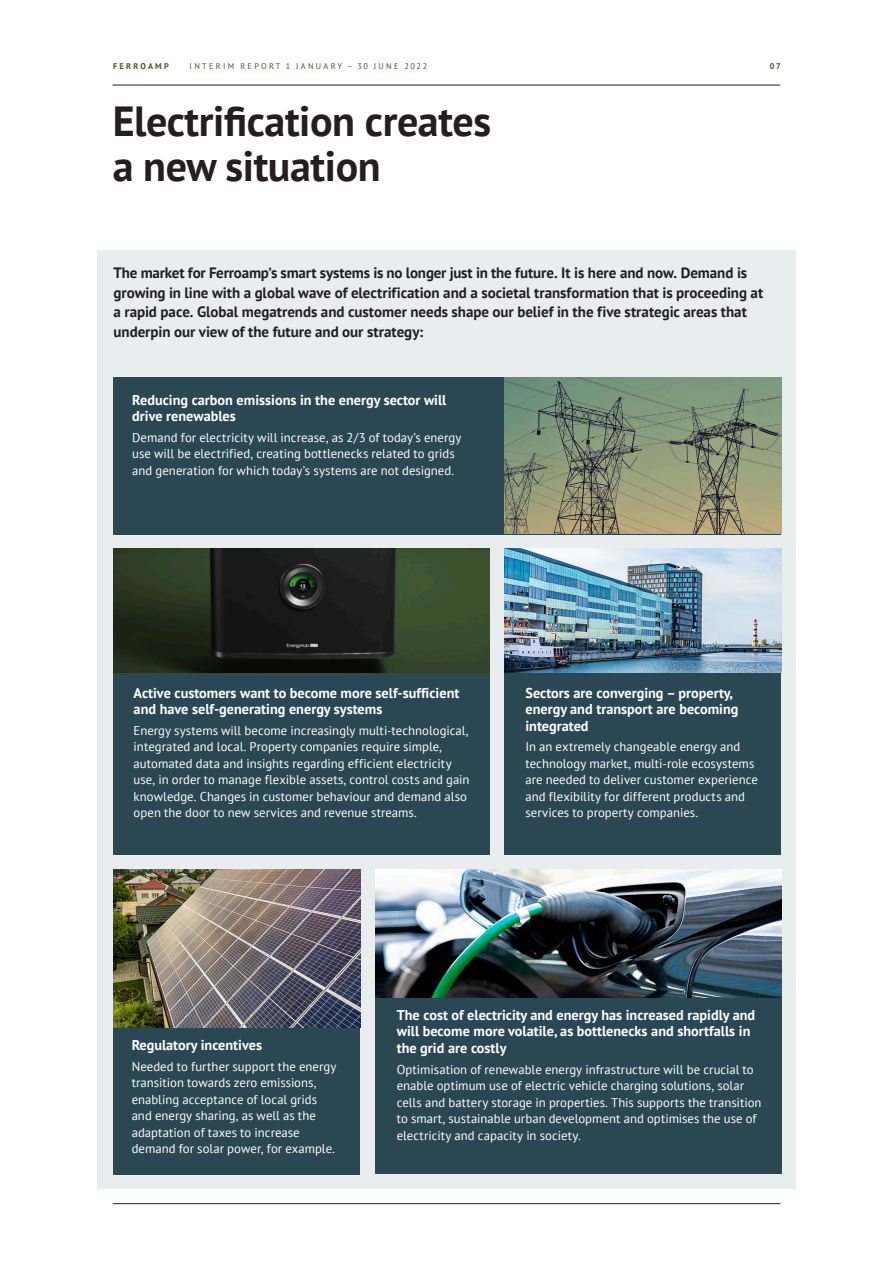
<style>
.page{position:relative;width:893px;height:1263px;background:#fff}
.page>*{position:absolute;margin:0;border:0;box-sizing:border-box;transform-origin:0 0}
.Rubrik{font:700 42px/45px "PT Sans";letter-spacing:-.01em;color:#231f20}
.Ingress{font:700 15px/19.5px "PT Sans";letter-spacing:-.005em;color:#231f20}
.Mellanrubrik{font:700 14.25px/16.5px "PT Sans";color:#fff}
.Bröd_första_stycke{font:12.75px/16.5px "PT Sans";color:#fff}
.t1{font:8.25px "PT Sans";letter-spacing:.28em;color:#405730}
.t2{font:700 8.25px "PT Sans";letter-spacing:.28em;color:#405730}
</style>
<div class="page">
<hr style="left:113px;top:85px;width:667px;height:1px;background:#231f20">
<hr style="left:113px;top:1203px;width:667px;height:1px;background:#231f20">
<div style="left:97px;top:250px;width:699px;height:938px;background:#eaedee"></div>
<div style="left:114px;top:377px;width:667px;height:158px;background:#2b4754"></div>
<div style="left:114px;top:549px;width:376px;height:306px;background:#2b4754"></div>
<div style="left:505px;top:549px;width:276px;height:306px;background:#2b4754"></div>
<div style="left:375px;top:997px;width:406px;height:177px;background:#2b4754"></div>
<div style="left:114px;top:870px;width:246px;height:305px;background:#2b4754"></div>
<img style="left:505px;top:377px;width:276px;height:157px">
<img style="left:113px;top:549px;width:376px;height:123px">
<img style="left:505px;top:549px;width:276px;height:123px">
<img style="left:114px;top:870px;width:246px;height:157px">
<img style="left:375px;top:870px;width:406px;height:127px">
<p class="t2" style="left:113px;top:61px;width:57px">FERROAMP</p>
<p class="t1" style="left:190px;top:61px;width:239px">INTERIM REPORT 1 JANUARY – 30 JUNE 2022</p>
<p class="t2" style="left:770px;top:61px;width:13px">07</p>
<p class="Rubrik" style="left:113px;top:98px;width:380px">Electrification creates a new situation</p>
<p class="Ingress" style="left:114px;top:263px;width:651px">The market for Ferroamp’s smart systems is no longer just in the future. It is here and now. Demand is growing in line with a global wave of electrification and a societal transformation that is proceeding at a rapid pace. Global megatrends and customer needs shape our belief in the five strategic areas that underpin our view of the future and our strategy:</p>
<p class="Mellanrubrik" style="left:132px;top:391px;width:316px">Reducing carbon emissions in the energy sector will drive renewables</p>
<p class="Bröd_första_stycke" style="left:132px;top:429px;width:331px">Demand for electricity will increase, as 2/3 of today’s energy use will be electrified, creating bottlenecks related to grids and generation for which today’s systems are not designed.</p>
<p class="Mellanrubrik" style="left:134px;top:684px;width:327px">Active customers want to become more self-sufficient and have self-generating energy systems</p>
<p class="Bröd_första_stycke" style="left:134px;top:722px;width:337px">Energy systems will become increasingly multi-technological, integrated and local. Property companies require simple, automated data and insights regarding efficient electricity use, in order to manage flexible assets, control costs and gain knowledge. Changes in customer behaviour and demand also open the door to new services and revenue streams.</p>
<p class="Mellanrubrik" style="left:525px;top:684px;width:215px">Sectors are converging – property, energy and transport are becoming integrated</p>
<p class="Bröd_första_stycke" style="left:525px;top:738px;width:234px">In an extremely changeable energy and technology market, multi-role ecosystems are needed to deliver customer experience and flexibility for different products and services to property companies.</p>
<p class="Mellanrubrik" style="left:132px;top:1036px;width:132px">Regulatory incentives</p>
<p class="Bröd_första_stycke" style="left:132px;top:1058px;width:206px">Needed to further support the energy transition towards zero emissions, enabling acceptance of local grids and energy sharing, as well as the adaptation of taxes to increase demand for solar power, for example.</p>
<p class="Mellanrubrik" style="left:397px;top:1006px;width:360px">The cost of electricity and energy has increased rapidly and will become more volatile, as bottlenecks and shortfalls in the grid are costly</p>
<p class="Bröd_första_stycke" style="left:397px;top:1061px;width:366px">Optimisation of renewable energy infrastructure will be crucial to enable optimum use of electric vehicle charging solutions, solar cells and battery storage in properties. This supports the transition to smart, sustainable urban development and optimises the use of electricity and capacity in society.</p>
</div>
